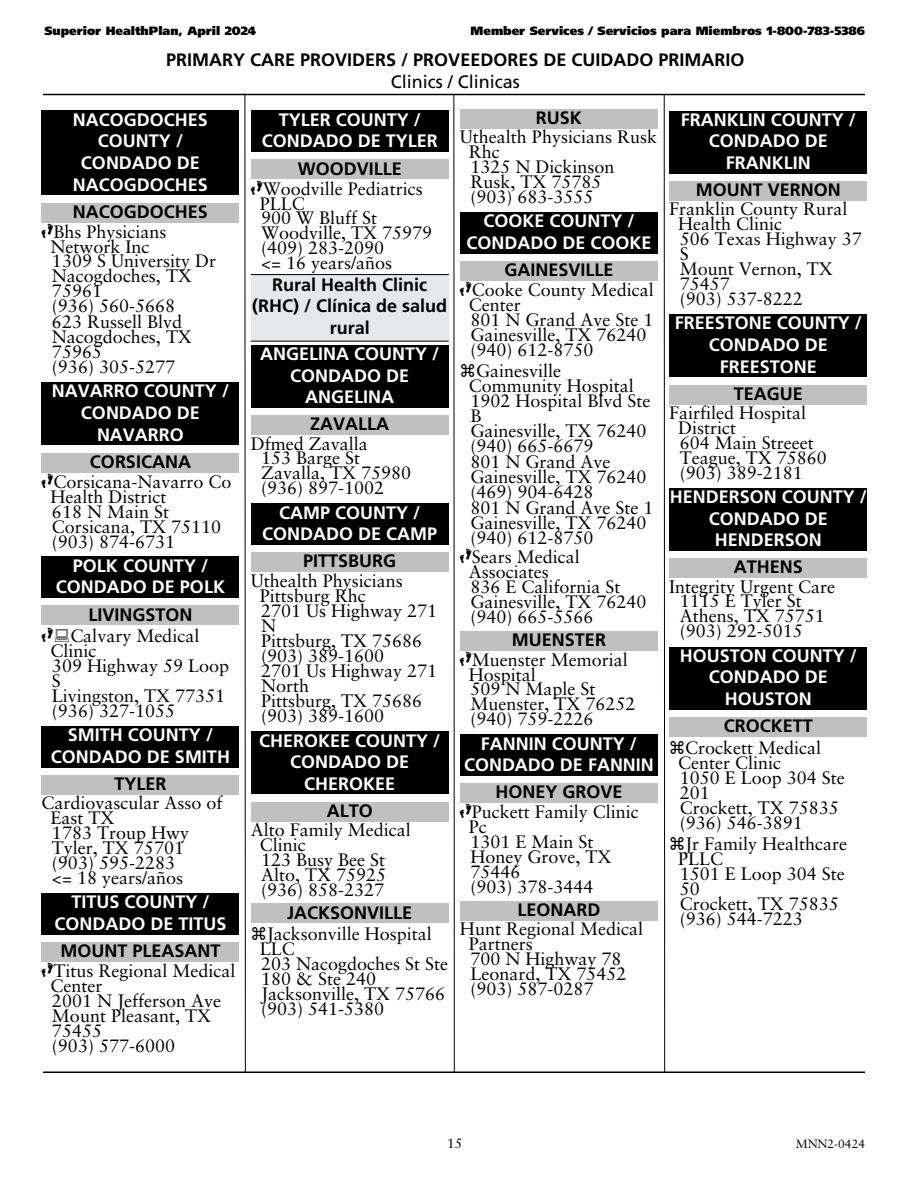
<style>
.page{position:relative;width:918px;height:1188px;background:#fff}
.page>*{position:absolute;margin:0;border:0;box-sizing:border-box;transform-origin:0 0}
.t1{font:18px/15px "Sabon LT Std";color:#000}
.t2{font:700 18px/21.6px "Frutiger LT Std";color:#fff;text-align:center}
.t3{font:700 18px/21.6px "Frutiger LT Std";color:#000;text-align:center}
.t4{font:18px "Frutiger LT Std";color:#000}
.t5{font:13.5px "Sabon LT Std";color:#000}
.t6{font:900 12px "Frutiger LT Std";color:#000}
.t7{font:12px "Sabon LT Std";color:#000}
.s1{font-family:"Feet";font-weight:700}
</style>
<div class="page">
<div style="left:41px;top:111px;width:198px;height:84px;background:#000"></div>
<div style="left:41px;top:203px;width:198px;height:19px;background:#c0c0c0"></div>
<div style="left:41px;top:382px;width:198px;height:63px;background:#000"></div>
<div style="left:41px;top:453px;width:198px;height:19px;background:#c0c0c0"></div>
<div style="left:41px;top:557px;width:198px;height:41px;background:#000"></div>
<div style="left:41px;top:606px;width:198px;height:19px;background:#c0c0c0"></div>
<div style="left:41px;top:726px;width:198px;height:41px;background:#000"></div>
<div style="left:41px;top:775px;width:198px;height:20px;background:#c0c0c0"></div>
<div style="left:41px;top:893px;width:198px;height:41px;background:#000"></div>
<div style="left:41px;top:942px;width:198px;height:20px;background:#c0c0c0"></div>
<div style="left:251px;top:275px;width:198px;height:66px;background:#e6e7e9"></div>
<hr style="left:251px;top:274px;width:198px;height:1px;background:#000">
<hr style="left:251px;top:341px;width:198px;height:1px;background:#000">
<div style="left:251px;top:111px;width:198px;height:41px;background:#000"></div>
<div style="left:251px;top:160px;width:198px;height:19px;background:#c0c0c0"></div>
<div style="left:251px;top:345px;width:198px;height:63px;background:#000"></div>
<div style="left:251px;top:416px;width:198px;height:19px;background:#c0c0c0"></div>
<div style="left:251px;top:504px;width:198px;height:41px;background:#000"></div>
<div style="left:251px;top:553px;width:198px;height:19px;background:#c0c0c0"></div>
<div style="left:251px;top:731px;width:198px;height:63px;background:#000"></div>
<div style="left:251px;top:802px;width:198px;height:19px;background:#c0c0c0"></div>
<div style="left:251px;top:904px;width:198px;height:19px;background:#c0c0c0"></div>
<div style="left:460px;top:109px;width:198px;height:20px;background:#c0c0c0"></div>
<div style="left:460px;top:212px;width:198px;height:42px;background:#000"></div>
<div style="left:460px;top:261px;width:198px;height:20px;background:#c0c0c0"></div>
<div style="left:460px;top:631px;width:198px;height:19px;background:#c0c0c0"></div>
<div style="left:460px;top:734px;width:198px;height:42px;background:#000"></div>
<div style="left:460px;top:784px;width:198px;height:19px;background:#c0c0c0"></div>
<div style="left:460px;top:901px;width:198px;height:19px;background:#c0c0c0"></div>
<div style="left:669px;top:111px;width:198px;height:62px;background:#000"></div>
<div style="left:669px;top:181px;width:198px;height:20px;background:#c0c0c0"></div>
<div style="left:669px;top:314px;width:198px;height:63px;background:#000"></div>
<div style="left:669px;top:385px;width:198px;height:19px;background:#c0c0c0"></div>
<div style="left:669px;top:488px;width:198px;height:63px;background:#000"></div>
<div style="left:669px;top:559px;width:198px;height:19px;background:#c0c0c0"></div>
<div style="left:669px;top:647px;width:198px;height:62px;background:#000"></div>
<div style="left:669px;top:717px;width:198px;height:20px;background:#c0c0c0"></div>
<hr style="left:43px;top:94px;width:822px;height:1px;background:#000">
<hr style="left:43px;top:1071px;width:822px;height:2px;background:#000">
<svg style="left:244px;top:93px;width:2px;height:979px;background:#7e7e7e"></svg>
<svg style="left:453px;top:95px;width:2px;height:977px;background:#7e7e7e"></svg>
<svg style="left:663px;top:93px;width:21px;height:979px"></svg>
<p class="t6" style="left:44px;top:27px;width:213px">Superior HealthPlan, April 2024</p>
<p class="t6" style="left:471px;top:27px;width:396px">Member Services / Servicios para Miembros 1-800-783-5386</p>
<p class="t3" style="left:166px;top:51px;width:580px">PRIMARY CARE PROVIDERS / PROVEEDORES DE CUIDADO PRIMARIO</p>
<p class="t4" style="left:391px;top:71px;width:131px">Clinics / Clinicas</p>
<p class="t2" style="left:73px;top:111px;width:137px">NACOGDOCHES<br>COUNTY /<br>CONDADO DE<br>NACOGDOCHES</p>
<p class="t3" style="left:73px;top:203px;width:137px">NACOGDOCHES</p>
<p class="t1" style="left:50px;top:226px;width:167px;text-indent:-9px"><span class="s1">F</span>Bhs Physicians<br>Network Inc<br>1309 S University Dr<br>Nacogdoches, TX<br>75961<br>(936) 560-5668<br>623 Russell Blvd<br>Nacogdoches, TX<br>75965<br>(936) 305-5277</p>
<p class="t2" style="left:52px;top:382px;width:179px">NAVARRO COUNTY /<br>CONDADO DE<br>NAVARRO</p>
<p class="t3" style="left:90px;top:453px;width:102px">CORSICANA</p>
<p class="t1" style="left:50px;top:476px;width:182px;text-indent:-9px"><span class="s1">F</span>Corsicana-Navarro Co<br>Health District<br>618 N Main St<br>Corsicana, TX 75110 (903) 874-6731</p>
<p class="t2" style="left:56px;top:557px;width:171px">POLK COUNTY /<br>CONDADO DE POLK</p>
<p class="t3" style="left:88px;top:605px;width:106px">LIVINGSTON</p>
<p class="t1" style="left:50px;top:630px;width:180px;text-indent:-9px"><span class="s1">F</span> Calvary Medical<br>Clinic<br>309 Highway 59 Loop<br>S<br>Livingston, TX 77351 (936) 327-1055</p>
<p class="t2" style="left:51px;top:726px;width:181px">SMITH COUNTY /<br>CONDADO DE SMITH</p>
<p class="t3" style="left:114px;top:775px;width:54px">TYLER</p>
<p class="t1" style="left:50px;top:797px;width:174px;text-indent:-9px">Cardiovascular Asso of<br>East TX<br>1783 Troup Hwy<br>Tyler, TX 75701 (903) 595-2283<br>&lt;= 18 years/años</p>
<p class="t2" style="left:54px;top:893px;width:174px">TITUS COUNTY /<br>CONDADO DE TITUS</p>
<p class="t3" style="left:60px;top:942px;width:162px">MOUNT PLEASANT</p>
<p class="t1" style="left:50px;top:965px;width:186px;text-indent:-9px"><span class="s1">F</span>Titus Regional Medical<br>Center<br>2001 N Jefferson Ave<br>Mount Pleasant, TX<br>75455<br>(903) 577-6000</p>
<p class="t2" style="left:262px;top:111px;width:178px">TYLER COUNTY /<br>CONDADO DE TYLER</p>
<p class="t3" style="left:298px;top:159px;width:106px">WOODVILLE</p>
<p class="t1" style="left:260px;top:183px;width:174px;text-indent:-9px"><span class="s1">F</span>Woodville Pediatrics<br>PLLC<br>900 W Bluff St<br>Woodville, TX 75979 (409) 283-2090<br>&lt;= 16 years/años</p>
<p class="t3" style="left:252px;top:276px;width:197px">Rural Health Clinic (RHC) / Clínica de salud rural</p>
<p class="t2" style="left:260px;top:345px;width:181px">ANGELINA COUNTY /<br>CONDADO DE<br>ANGELINA</p>
<p class="t3" style="left:310px;top:415px;width:81px">ZAVALLA</p>
<p class="t1" style="left:261px;top:438px;width:152px;text-indent:-10px">Dfmed Zavalla<br>153 Barge St<br>Zavalla, TX 75980 (936) 897-1002</p>
<p class="t2" style="left:262px;top:504px;width:176px">CAMP COUNTY /<br>CONDADO DE CAMP</p>
<p class="t3" style="left:303px;top:552px;width:95px">PITTSBURG</p>
<p class="t1" style="left:260px;top:575px;width:179px;text-indent:-9px">Uthealth Physicians<br>Pittsburg Rhc<br>2701 Us Highway 271<br>N<br>Pittsburg, TX 75686 (903) 389-1600<br>2701 Us Highway 271<br>North<br>Pittsburg, TX 75686 (903) 389-1600</p>
<p class="t2" style="left:259px;top:731px;width:183px">CHEROKEE COUNTY /<br>CONDADO DE<br>CHEROKEE</p>
<p class="t3" style="left:327px;top:802px;width:48px">ALTO</p>
<p class="t1" style="left:260px;top:824px;width:153px;text-indent:-9px">Alto Family Medical<br>Clinic<br>123 Busy Bee St<br>Alto, TX 75925 (936) 858-2327</p>
<p class="t3" style="left:287px;top:903px;width:127px">JACKSONVILLE</p>
<p class="t1" style="left:260px;top:928px;width:190px;text-indent:7px">Jacksonville Hospital<br>LLC<br>203 Nacogdoches St Ste<br>180 &amp; Ste 240<br>Jacksonville, TX 75766 (903) 541-5380</p>
<p class="t3" style="left:536px;top:109px;width:48px">RUSK</p>
<p class="t1" style="left:469px;top:131px;width:190px;text-indent:-9px">Uthealth Physicians Rusk<br>Rhc<br>1325 N Dickinson<br>Rusk, TX 75785<br>(903) 683-3555</p>
<p class="t2" style="left:466px;top:212px;width:187px">COOKE COUNTY /<br>CONDADO DE COOKE</p>
<p class="t3" style="left:504px;top:261px;width:111px">GAINESVILLE</p>
<p class="t1" style="left:469px;top:284px;width:187px;text-indent:-9px"><span class="s1">F</span>Cooke County Medical<br>Center<br>801 N Grand Ave Ste 1<br>Gainesville, TX 76240 (940) 612-8750</p>
<p class="t1" style="left:469px;top:365px;width:186px;text-indent:7px">Gainesville<br>Community Hospital<br>1902 Hospital Blvd Ste<br>B<br>Gainesville, TX 76240 (940) 665-6679<br>801 N Grand Ave<br>Gainesville, TX 76240 (469) 904-6428<br>801 N Grand Ave Ste 1<br>Gainesville, TX 76240 (940) 612-8750</p>
<p class="t1" style="left:469px;top:551px;width:179px;text-indent:-9px"><span class="s1">F</span>Sears Medical<br>Associates<br>836 E California St<br>Gainesville, TX 76240 (940) 665-5566</p>
<p class="t3" style="left:512px;top:631px;width:96px">MUENSTER</p>
<p class="t1" style="left:469px;top:654px;width:168px;text-indent:-9px"><span class="s1">F</span>Muenster Memorial<br>Hospital<br>509 N Maple St<br>Muenster, TX 76252 (940) 759-2226</p>
<p class="t2" style="left:464px;top:735px;width:191px">FANNIN COUNTY /<br>CONDADO DE FANNIN</p>
<p class="t3" style="left:495px;top:783px;width:129px">HONEY GROVE</p>
<p class="t1" style="left:469px;top:806px;width:171px;text-indent:-9px"><span class="s1">F</span>Puckett Family Clinic<br>Pc<br>1301 E Main St<br>Honey Grove, TX<br>75446<br>(903) 378-3444</p>
<p class="t3" style="left:517px;top:901px;width:84px">LEONARD</p>
<p class="t1" style="left:469px;top:923px;width:176px;text-indent:-9px">Hunt Regional Medical<br>Partners<br>700 N Highway 78<br>Leonard, TX 75452 (903) 587-0287</p>
<p class="t2" style="left:681px;top:111px;width:177px">FRANKLIN COUNTY /<br>CONDADO DE<br>FRANKLIN</p>
<p class="t3" style="left:696px;top:181px;width:147px">MOUNT VERNON</p>
<p class="t1" style="left:678px;top:203px;width:185px;text-indent:-9px">Franklin County Rural<br>Health Clinic<br>506 Texas Highway 37<br>S<br>Mount Vernon, TX<br>75457<br>(903) 537-8222</p>
<p class="t2" style="left:675px;top:314px;width:189px">FREESTONE COUNTY /<br>CONDADO DE<br>FREESTONE</p>
<p class="t3" style="left:734px;top:385px;width:71px">TEAGUE</p>
<p class="t1" style="left:678px;top:407px;width:150px;text-indent:-9px">Fairfiled Hospital<br>District<br>604 Main Streeet<br>Teague, TX 75860 (903) 389-2181</p>
<p class="t2" style="left:670px;top:488px;width:199px">HENDERSON COUNTY /<br>CONDADO DE<br>HENDERSON</p>
<p class="t3" style="left:734px;top:558px;width:71px">ATHENS</p>
<p class="t1" style="left:680px;top:581px;width:157px;text-indent:-10px">Integrity Urgent Care<br>1115 E Tyler St<br>Athens, TX 75751 (903) 292-5015</p>
<p class="t2" style="left:680px;top:647px;width:179px">HOUSTON COUNTY /<br>CONDADO DE<br>HOUSTON</p>
<p class="t3" style="left:724px;top:717px;width:91px">CROCKETT</p>
<p class="t1" style="left:678px;top:742px;width:168px;text-indent:7px">Crockett Medical<br>Center Clinic<br>1050 E Loop 304 Ste<br>201<br>Crockett, TX 75835 (936) 546-3891</p>
<p class="t1" style="left:678px;top:838px;width:171px;text-indent:7px">Jr Family Healthcare<br>PLLC<br>1501 E Loop 304 Ste<br>50<br>Crockett, TX 75835 (936) 544-7223</p>
<p class="t5" style="left:447px;top:1138px;width:17px">15</p>
<p class="t7" style="left:796px;top:1139px;width:71px">MNN2-0424</p>
</div>
